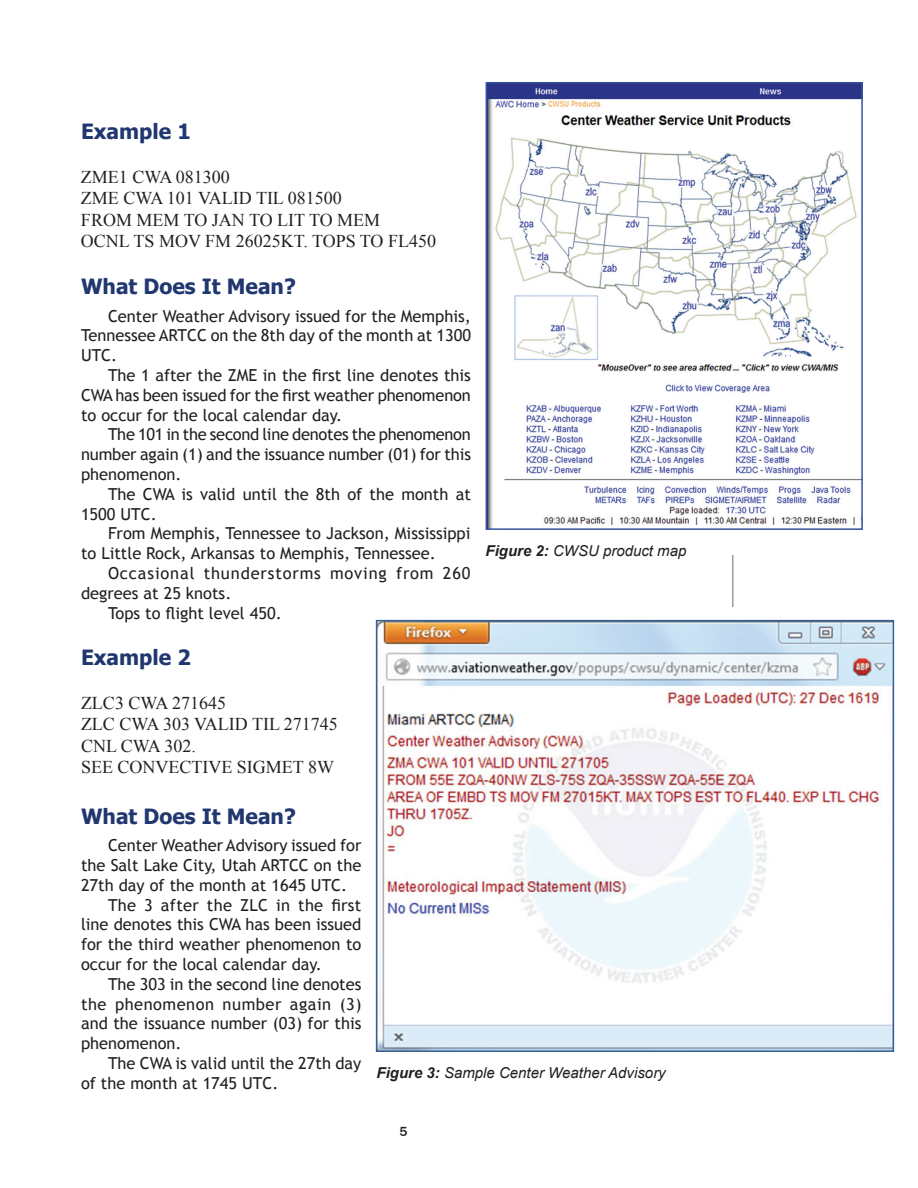
<style>
.page{position:relative;width:918px;height:1188px;background:#fff}
.page>*{position:absolute;margin:0;border:0;box-sizing:border-box;transform-origin:0 0}
.t1{font:700 21px "Tahoma";color:#20376f}
.t2{font:18px/21.6px "Times New Roman";color:#231f20}
.t3{font:16.5px/19.8px "Trebuchet MS";color:#231f20;text-align:justify}
.t4{font:16.5px "Trebuchet MS";letter-spacing:.05em;color:#231f20}
.t5{font:16.5px "Trebuchet MS";letter-spacing:.03em;color:#231f20}
.t6{font:16.5px "Trebuchet MS";letter-spacing:.02em;color:#231f20}
.t7{font:italic 15px "Arial";color:#231f20}
.t8{font:500 13.5px "Franklin Gothic";color:#231f20}
.s1{font-weight:700}
</style>
<div class="page">
<hr style="left:733px;top:83px;width:1px;height:996px;background:#6c6d70">
<div style="left:721px;top:608px;width:37px;height:494px;background:#fff"></div>
<div style="left:715px;top:231px;width:37px;height:324px;background:#fff"></div>
<img style="left:489px;top:85px;width:371px;height:442px">
<div style="left:486px;top:82px;width:377px;height:448px;border:2px solid #3853a3"></div>
<img style="left:379px;top:623px;width:512px;height:426px">
<div style="left:376px;top:620px;width:518px;height:432px;border:2px solid #346093"></div>
<p class="t1" style="left:81px;top:117px;width:111px">Example 1</p>
<p class="t2" style="left:81px;top:165px;width:357px">ZME1 CWA 081300<br>ZME CWA 101 VALID TIL 081500<br>FROM MEM TO JAN TO LIT TO MEM<br>OCNL TS MOV FM 26025KT. TOPS TO FL450</p>
<p class="t1" style="left:81px;top:272px;width:216px">What Does It Mean?</p>
<p class="t3" style="left:81px;top:306px;width:391px;text-indent:27px">Center Weather Advisory issued for the Memphis, Tennessee ARTCC on the 8th day of the month at 1300<br>UTC.</p>
<p class="t3" style="left:81px;top:365px;width:391px;text-indent:27px">The 1 after the ZME in the first line denotes this CWA has been issued for the first weather phenomenon to occur for the local calendar day.</p>
<p class="t3" style="left:81px;top:425px;width:392px;text-indent:27px">The 101 in the second line denotes the phenomenon number again (1) and the issuance number (01) for this phenomenon.</p>
<p class="t3" style="left:81px;top:484px;width:391px;text-indent:27px">The CWA is valid until the 8th of the month at<br>1500 UTC.</p>
<p class="t3" style="left:81px;top:524px;width:391px;text-indent:27px">From Memphis, Tennessee to Jackson, Mississippi to Little Rock, Arkansas to Memphis, Tennessee.</p>
<p class="t4" style="left:108px;top:563px;width:364px">Occasional thunderstorms moving from 260</p>
<p class="t3" style="left:81px;top:583px;width:152px">degrees at 25 knots.</p>
<p class="t3" style="left:108px;top:603px;width:175px">Tops to flight level 450.</p>
<p class="t1" style="left:81px;top:643px;width:111px">Example 2</p>
<p class="t2" style="left:81px;top:691px;width:258px">ZLC3 CWA 271645<br>ZLC CWA 303 VALID TIL 271745<br>CNL CWA 302.<br>SEE CONVECTIVE SIGMET 8W</p>
<p class="t1" style="left:81px;top:801px;width:216px">What Does It Mean?</p>
<p class="t3" style="left:108px;top:836px;width:255px">Center Weather Advisory issued for</p>
<p class="t3" style="left:81px;top:855px;width:282px">the Salt Lake City, Utah ARTCC on the</p>
<p class="t3" style="left:81px;top:875px;width:268px">27th day of the month at 1645 UTC.</p>
<p class="t6" style="left:108px;top:895px;width:255px">The 3 after the ZLC in the first</p>
<p class="t3" style="left:81px;top:915px;width:282px">line denotes this CWA has been issued</p>
<p class="t3" style="left:81px;top:935px;width:282px">for the third weather phenomenon to</p>
<p class="t3" style="left:81px;top:954px;width:242px">occur for the local calendar day.</p>
<p class="t3" style="left:108px;top:974px;width:255px">The 303 in the second line denotes</p>
<p class="t5" style="left:81px;top:994px;width:282px">the phenomenon number again (3)</p>
<p class="t3" style="left:81px;top:1014px;width:282px">and the issuance number (03) for this</p>
<p class="t3" style="left:81px;top:1034px;width:102px">phenomenon.</p>
<p class="t3" style="left:108px;top:1053px;width:255px">The CWA is valid until the 27th day</p>
<p class="t3" style="left:81px;top:1073px;width:199px">of the month at 1745 UTC.</p>
<p class="t7" style="left:486px;top:541px;width:202px"><span class="s1">Figure 2:</span> CWSU product map</p>
<p class="t7" style="left:377px;top:1063px;width:291px"><span class="s1">Figure 3:</span> Sample Center Weather Advisory</p>
<p class="t8" style="left:400px;top:1123px;width:9px">5</p>
</div>
